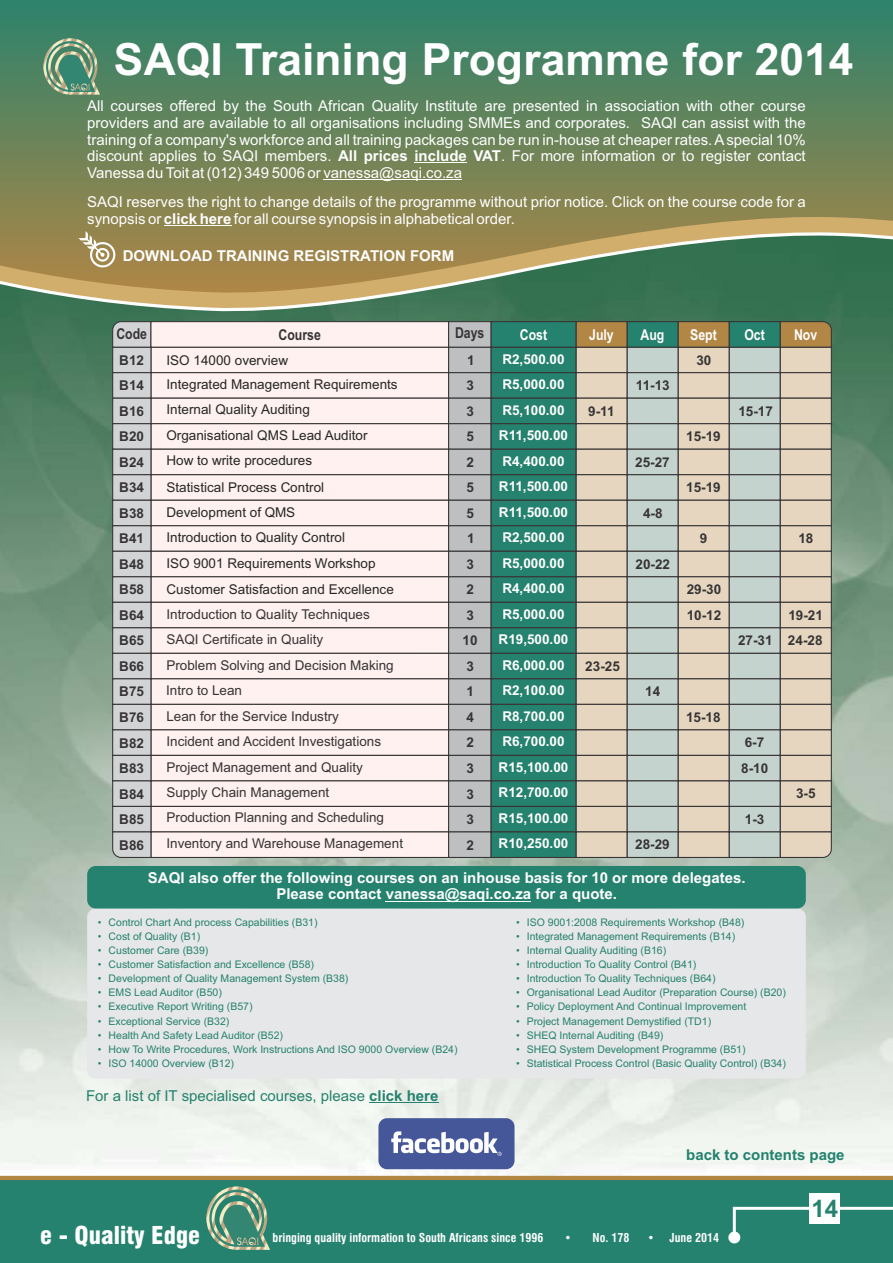
<style>
.page{position:relative;width:893px;height:1263px;background:#fff}
.page>*{position:absolute;margin:0;border:0;box-sizing:border-box;transform-origin:0 0}
.t1{font:700 44.4px "Arial";color:#fefefe}
.t2{font:900 condensed 24px "Swiss 721 BT";color:#fefefe}
.t3{font:700 24px "Arial";color:#25826e}
.t4{font:15px/16.8px "Arial";color:#fefefe;text-align:justify}
.t5{font:700 15px/16.8px "Arial";color:#fefefe;text-align:center}
.t6{font:15px "Arial";color:#25826e}
.t7{font:700 15px "Arial Narrow";color:#fefefe}
.t8{font:700 15px "Arial";color:#23826e}
.t9{font:700 15px "Arial Narrow";color:#373435}
.t10{font:13.5px/25.5px "Arial";color:#373435}
.t11{font:13.5px/25.7px "Arial";color:#252726}
.t12{font:700 13.5px/25.5px "Arial";color:#fefefe}
.t13{font:700 13.5px/25.5px "Arial";color:#373435}
.t14{font:700 condensed 12px "Swiss 721 BT";color:#fefefe}
.t15{font:10.5px "Arial";color:#25826e}
.s1{font-weight:700}
</style>
<div class="page">
<svg style="left:0;top:0;width:893px;height:83px;background:#3e8266"></svg>
<img style="left:0;top:83px;width:893px;height:1093px">
<svg style="left:0;top:310px;width:893px;height:4px;background:#3e7657"></svg>
<svg style="left:0;top:214px;width:893px;height:96px;background:#828858"></svg>
<div style="left:87px;top:908px;width:719px;height:170px;background:#e6e7e8;border-radius:9px"></div>
<div style="left:87px;top:866px;width:719px;height:42px;background:#25826e;border-radius:9px"></div>
<hr style="left:414px;top:163px;width:53px;height:1px;background:#fefefe">
<hr style="left:323px;top:179px;width:139px;height:1px;background:#fefefe">
<hr style="left:164px;top:225px;width:67px;height:1px;background:#fefefe">
<hr style="left:386px;top:901px;width:145px;height:1px;background:#fefefe">
<hr style="left:369px;top:1102px;width:69px;height:1px;background:#25826e">
<div style="left:378px;top:1118px;width:136px;height:51px;background:#455798;border-radius:9px"></div>
<svg style="left:391px;top:1131px;width:111px;height:25px"></svg>
<svg style="left:43px;top:38px;width:57px;height:57px;background:#709b7d"></svg>
<svg style="left:79px;top:231px;width:38px;height:38px"></svg>
<div style="left:0;top:1180px;width:893px;height:83px;background:#25826e"></div>
<svg style="left:206px;top:1186px;width:64px;height:64px;background:#649b81"></svg>
<hr style="left:0;top:1176px;width:893px;height:4px;background:#b28645">
<svg style="left:728px;top:1207px;width:165px;height:36px;background:#3a8e7c"></svg>
<div style="left:809px;top:1193px;width:31px;height:31px;background:#fefefe"></div>
<svg style="left:112px;top:321px;width:720px;height:537px"></svg>
<h1 class="t1" style="left:114px;top:42px;width:741px">SAQI Training Programme for 2014</h1>
<p class="t4" style="left:87px;top:99px;width:720px">All courses offered by the South African Quality Institute are presented in association with other course providers and are available to all organisations including SMMEs and corporates. SAQI can assist with the training of a company's workforce and all training packages can be run in-house at cheaper rates. Aspecial 10% discount applies to SAQI members. <span class="s1">All prices include VAT</span>. For more information or to register contact Vanessa du Toit at (012) 349 5006 or vanessa@saqi.co.za</p>
<h3 class="t4" style="left:87px;top:195px;width:720px">SAQI reserves the right to change details of the programme without prior notice. Click on the course code for a synopsis or <span class="s1">click here</span> for all course synopsis in alphabetical order.</h3>
<h3 class="t5" style="left:123px;top:249px;width:333px">DOWNLOAD TRAINING REGISTRATION FORM</h3>
<h3 class="t9" style="left:116px;top:328px;width:32px">Code</h3>
<h3 class="t9" style="left:279px;top:329px;width:44px">Course</h3>
<h3 class="t9" style="left:455px;top:327px;width:31px">Days</h3>
<h3 class="t7" style="left:520px;top:329px;width:29px">Cost</h3>
<h3 class="t7" style="left:589px;top:329px;width:26px">July</h3>
<h3 class="t7" style="left:641px;top:329px;width:25px">Aug</h3>
<h3 class="t7" style="left:690px;top:329px;width:28px">Sept</h3>
<h3 class="t7" style="left:744px;top:329px;width:22px">Oct</h3>
<h3 class="t7" style="left:794px;top:329px;width:25px">Nov</h3>
<p class="t13" style="left:119px;top:348px;width:26px;text-align:justify">B12<br>B14<br>B16<br>B20<br>B24<br>B34<br>B38<br>B41<br>B48<br>B58<br>B64<br>B65<br>B66<br>B75<br>B76<br>B82<br>B83<br>B84<br>B85<br>B86</p>
<p class="t13" style="left:463px;top:348px;width:17px;text-align:center">1<br>3<br>3<br>5<br>2<br>5<br>5<br>1<br>3<br>2<br>3<br>10<br>3<br>1<br>4<br>2<br>3<br>3<br>3<br>2</p>
<p class="t12" style="left:499px;top:347px;width:71px">R2,500.00<br>R5,000.00<br>R5,100.00<br>R11,500.00<br>R4,400.00<br>R11,500.00<br>R11,500.00<br>R2,500.00<br>R5,000.00<br>R4,400.00<br>R5,000.00<br>R19,500.00<br>R6,000.00<br>R2,100.00<br>R8,700.00<br>R6,700.00<br>R15,100.00<br>R12,700.00<br>R15,100.00<br>R10,250.00</p>
<p class="t13" style="left:696px;top:348px;width:17px">30</p>
<p class="t11" style="left:166px;top:348px;width:123px">ISO 14000 overview</p>
<p class="t11" style="left:166px;top:372px;width:233px">Integrated Management Requirements<br>Internal Quality Auditing</p>
<p class="t13" style="left:636px;top:374px;width:35px">11-13</p>
<p class="t13" style="left:588px;top:399px;width:28px">9-11</p>
<p class="t13" style="left:738px;top:399px;width:36px">15-17</p>
<p class="t11" style="left:166px;top:424px;width:203px">Organisational QMS Lead Auditor</p>
<p class="t13" style="left:686px;top:425px;width:36px">15-19</p>
<p class="t11" style="left:166px;top:448px;width:159px;line-height:26.8px">How to write procedures<br>Statistical Process Control</p>
<p class="t11" style="left:166px;top:500px;width:130px">Development of QMS</p>
<p class="t11" style="left:166px;top:551px;width:211px">ISO 9001 Requirements Workshop</p>
<p class="t13" style="left:635px;top:450px;width:36px">25-27</p>
<p class="t13" style="left:686px;top:476px;width:36px">15-19</p>
<p class="t13" style="left:643px;top:501px;width:21px">4-8</p>
<p class="t11" style="left:166px;top:526px;width:180px">Introduction to Quality Control</p>
<p class="t13" style="left:700px;top:527px;width:9px">9</p>
<p class="t13" style="left:798px;top:527px;width:17px">18</p>
<p class="t13" style="left:636px;top:552px;width:36px">20-22</p>
<p class="t11" style="left:166px;top:578px;width:229px">Customer Satisfaction and Excellence</p>
<p class="t10" style="left:166px;top:602px;width:238px">Introduction to Quality Techniques<br>SAQI Certificate in Quality<br>Problem Solving and Decision Making<br>Intro to Lean<br>Lean for the Service Industry<br>Incident and Accident Investigations<br>Project Management and Quality<br>Supply Chain Management<br>Production Planning and Scheduling<br>Inventory and Warehouse Management</p>
<p class="t13" style="left:687px;top:578px;width:36px">29-30<br>10-12</p>
<p class="t13" style="left:738px;top:604px;width:86px;text-align:right">19-21<br>27-31 24-28</p>
<p class="t13" style="left:585px;top:655px;width:36px">23-25</p>
<p class="t13" style="left:645px;top:680px;width:17px">14</p>
<p class="t13" style="left:686px;top:706px;width:36px">15-18</p>
<p class="t13" style="left:741px;top:731px;width:29px">6-7<br>8-10</p>
<p class="t13" style="left:796px;top:782px;width:21px">3-5</p>
<p class="t13" style="left:745px;top:808px;width:21px">1-3</p>
<p class="t13" style="left:635px;top:833px;width:36px">28-29</p>
<h3 class="t5" style="left:148px;top:870px;width:599px">SAQI also offer the following courses on an inhouse basis for 10 or more delegates.<br>Please contact vanessa@saqi.co.za for a quote.</h3>
<p class="t15" style="left:98px;top:918px;width:221px">• Control Chart And process Capabilities (B31)</p>
<p class="t15" style="left:98px;top:932px;width:104px">• Cost of Quality (B1)</p>
<p class="t15" style="left:98px;top:946px;width:112px">• Customer Care (B39)</p>
<p class="t15" style="left:98px;top:960px;width:218px">• Customer Satisfaction and Excellence (B58)</p>
<p class="t15" style="left:98px;top:975px;width:252px">• Development of Quality Management System (B38)</p>
<p class="t15" style="left:98px;top:989px;width:125px">• EMS Lead Auditor (B50)</p>
<p class="t15" style="left:98px;top:1003px;width:156px">• Executive Report Writing (B57)</p>
<p class="t15" style="left:98px;top:1017px;width:133px">• Exceptional Service (B32)</p>
<p class="t15" style="left:98px;top:1031px;width:187px">• Health And Safety Lead Auditor (B52)</p>
<p class="t15" style="left:98px;top:1045px;width:361px">• How To Write Procedures, Work Instructions And ISO 9000 Overview (B24)</p>
<p class="t15" style="left:98px;top:1059px;width:138px">• ISO 14000 Overview (B12)</p>
<h3 class="t6" style="left:86px;top:1090px;width:354px">For a list of IT specialised courses, please <span class="s1">click here</span></h3>
<p class="t15" style="left:516px;top:918px;width:230px">• ISO 9001:2008 Requirements Workshop (B48)</p>
<p class="t15" style="left:516px;top:932px;width:220px">• Integrated Management Requirements (B14)</p>
<p class="t15" style="left:516px;top:946px;width:152px">• Internal Quality Auditing (B16)</p>
<p class="t15" style="left:516px;top:960px;width:182px">• Introduction To Quality Control (B41)</p>
<p class="t15" style="left:516px;top:975px;width:201px">• Introduction To Quality Techniques (B64)</p>
<p class="t15" style="left:516px;top:989px;width:271px">• Organisational Lead Auditor (Preparation Course) (B20)</p>
<p class="t15" style="left:516px;top:1003px;width:232px">• Policy Deployment And Continual Improvement</p>
<p class="t15" style="left:516px;top:1017px;width:197px">• Project Management Demystified (TD1)</p>
<p class="t15" style="left:516px;top:1031px;width:149px">• SHEQ Internal Auditing (B49)</p>
<p class="t15" style="left:516px;top:1045px;width:231px">• SHEQ System Development Programme (B51)</p>
<p class="t15" style="left:516px;top:1059px;width:271px">• Statistical Process Control (Basic Quality Control) (B34)</p>
<h3 class="t8" style="left:686px;top:1149px;width:160px">back to contents page</h3>
<h2 class="t3" style="left:811px;top:1199px;width:28px">14</h2>
<h2 class="t2" style="left:40px;top:1225px;width:161px">e - Quality Edge</h2>
<p class="t14" style="left:273px;top:1232px;width:272px">bringing quality information to South Africans since 1996</p>
<p class="t14" style="left:564px;top:1232px;width:66px">• No. 178</p>
<p class="t14" style="left:647px;top:1232px;width:73px">• June 2014</p>
</div>
